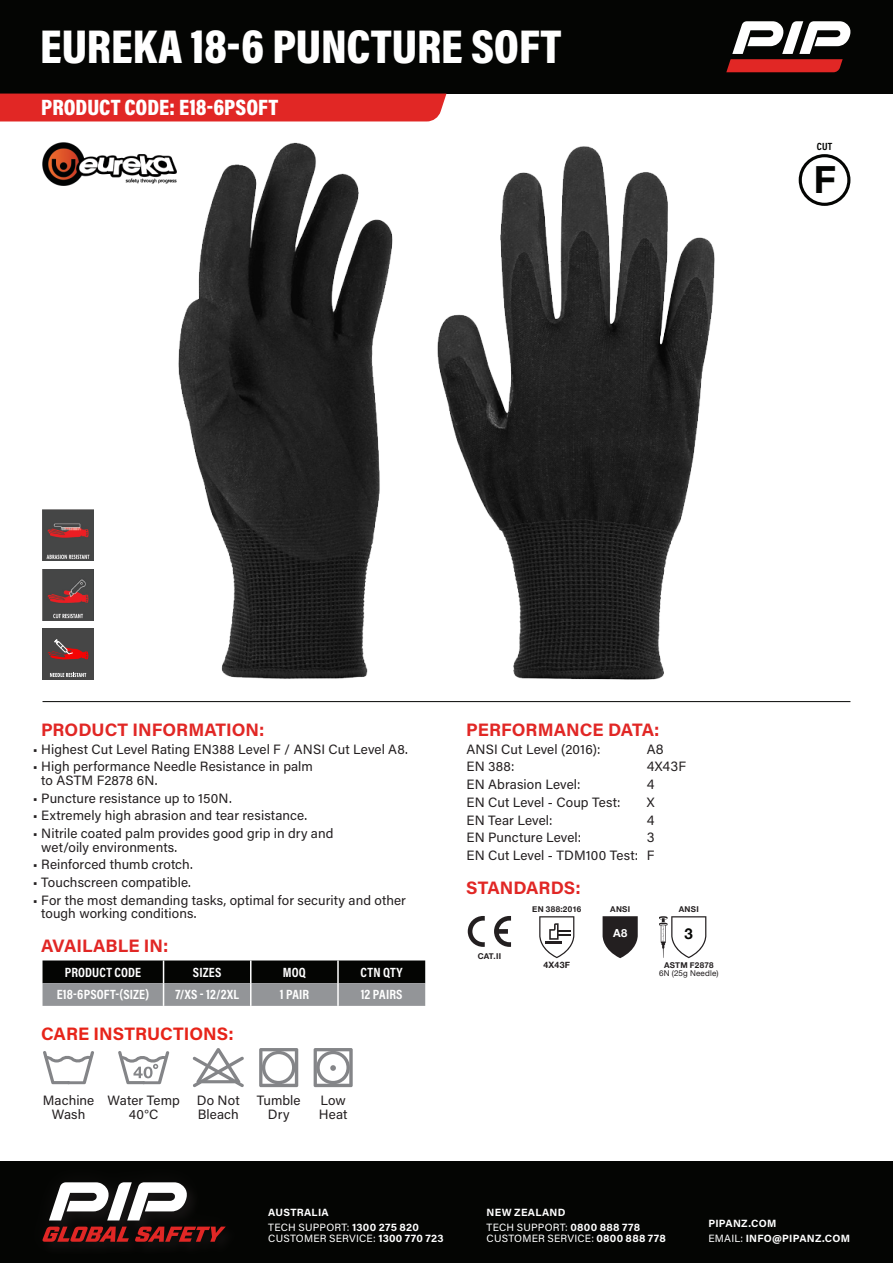
<style>
.page{position:relative;width:893px;height:1263px;background:#fff}
.page>*{position:absolute;margin:0;border:0;box-sizing:border-box;transform-origin:0 0}
.t1{font:900 48px "Acumin Pro Cond";letter-spacing:-.005em;color:#fff}
.t2{font:700 39px "Acumin Pro";color:#040503}
.t3{font:900 22.5px "Acumin Pro Cond";color:#fff}
.t4{font:700 18px "Acumin Pro";color:#e12725}
.t5{font:700 18px "Acumin Pro";color:#e72419}
.t6{font:700 15px "Helvetica Neue";color:#040503}
.t7{font:13.5px/13.5px "Acumin Pro";letter-spacing:.005em;color:#231f20}
.t8{font:700 13.5px "Acumin Pro Cond";letter-spacing:.01em;color:#fff}
.t9{font:700 11.1px "Helvetica Neue";color:#fff}
.t10{font:700 10.5px/14.7px "Acumin Pro";letter-spacing:.025em;color:#fff}
.t11{font:10.5px "Acumin Pro";letter-spacing:.02em;color:#fff}
.t12{font:700 10.5px "Acumin Pro Cond";color:#040503}
.t13{font:700 8.85px "Helvetica Neue";letter-spacing:.025em;color:#231f20}
.t14{font:700 8.1px "Helvetica Neue";letter-spacing:.03em;color:#231f20}
.t15{font:8.1px/7.6px "Helvetica Neue";letter-spacing:.025em;color:#231f20;text-align:center}
.s1{font-weight:700}
.s2{font-weight:400}
</style>
<div class="page">
<div style="left:0;top:1161px;width:893px;height:102px;background:#040503"></div>
<svg style="left:49px;top:1182px;width:139px;height:38px"></svg>
<svg style="left:42px;top:1226px;width:87px;height:16px"></svg>
<svg style="left:135px;top:1226px;width:91px;height:16px"></svg>
<div style="left:0;top:0;width:893px;height:94px;background:#040503"></div>
<svg style="left:726px;top:21px;width:125px;height:51px"></svg>
<div style="left:0;top:94px;width:446px;height:27px;background:#e12725"></div>
<svg style="left:799px;top:154px;width:51px;height:52px"></svg>
<img style="left:43px;top:143px;width:134px;height:42px">
<svg style="left:468px;top:916px;width:17px;height:31px"></svg>
<svg style="left:494px;top:916px;width:17px;height:31px"></svg>
<svg style="left:539px;top:916px;width:35px;height:42px"></svg>
<svg style="left:603px;top:916px;width:35px;height:42px"></svg>
<svg style="left:43px;top:960px;width:382px;height:46px;background:#505152"></svg>
<hr style="left:250px;top:960px;width:2px;height:23px;background:#fff">
<hr style="left:337px;top:960px;width:2px;height:23px;background:#fff">
<hr style="left:43px;top:701px;width:807px;height:1px;background:#040503">
<img style="left:178px;top:143px;width:537px;height:537px">
<img style="left:43px;top:510px;width:51px;height:51px">
<img style="left:43px;top:569px;width:51px;height:51px">
<div style="left:43px;top:629px;width:51px;height:51px;background:#464646"></div>
<svg style="left:50px;top:673px;width:36px;height:4px"></svg>
<svg style="left:48px;top:639px;width:41px;height:21px"></svg>
<svg style="left:659px;top:916px;width:47px;height:42px"></svg>
<svg style="left:43px;top:1051px;width:51px;height:33px"></svg>
<svg style="left:118px;top:1051px;width:51px;height:33px"></svg>
<svg style="left:193px;top:1048px;width:51px;height:39px"></svg>
<svg style="left:259px;top:1048px;width:39px;height:39px"></svg>
<svg style="left:314px;top:1048px;width:39px;height:39px"></svg>
<p class="t1" style="left:40px;top:15px;width:523px">EUREKA 18-6 PUNCTURE SOFT</p>
<p class="t3" style="left:41px;top:93px;width:238px">PRODUCT CODE: E18-6PSOFT</p>
<p class="t12" style="left:817px;top:139px;width:17px">CUT</p>
<p class="t2" style="left:813px;top:152px;width:24px">F</p>
<p class="t4" style="left:41px;top:717px;width:225px">PRODUCT INFORMATION:</p>
<p class="t4" style="left:466px;top:717px;width:195px">PERFORMANCE DATA:</p>
<p class="t7" style="left:33px;top:741px;width:377px">• Highest Cut Level Rating EN388 Level F / ANSI Cut Level A8.</p>
<p class="t7" style="left:41px;top:759px;width:273px;text-indent:-9px">• High performance Needle Resistance in palm to ASTM F2878 6N.</p>
<p class="t7" style="left:33px;top:790px;width:201px">• Puncture resistance up to 150N.</p>
<p class="t7" style="left:33px;top:808px;width:276px">• Extremely high abrasion and tear resistance.</p>
<p class="t7" style="left:41px;top:826px;width:294px;text-indent:-9px">• Nitrile coated palm provides good grip in dry and wet/oily environments.</p>
<p class="t7" style="left:33px;top:857px;width:162px">• Reinforced thumb crotch.</p>
<p class="t7" style="left:33px;top:875px;width:160px">• Touchscreen compatible.</p>
<p class="t7" style="left:41px;top:893px;width:366px;text-indent:-9px">• For the most demanding tasks, optimal for security and other tough working conditions.</p>
<p class="t4" style="left:41px;top:933px;width:129px">AVAILABLE IN:</p>
<p class="t8" style="left:65px;top:963px;width:78px">PRODUCT CODE</p>
<p class="t8" style="left:193px;top:963px;width:30px">SIZES</p>
<p class="t8" style="left:283px;top:963px;width:24px">MOQ</p>
<p class="t8" style="left:361px;top:963px;width:43px">CTN QTY</p>
<p class="t8" style="left:57px;top:986px;width:94px">E18-6PSOFT-(SIZE)</p>
<p class="t8" style="left:175px;top:986px;width:65px">7/XS - 12/2XL</p>
<p class="t8" style="left:280px;top:986px;width:31px">1 PAIR</p>
<p class="t8" style="left:361px;top:986px;width:43px">12 PAIRS</p>
<p class="t5" style="left:41px;top:1020px;width:194px">CARE INSTRUCTIONS:</p>
<p class="t7" style="left:43px;top:1093px;width:53px;text-align:center">Machine<br>Wash</p>
<p class="t7" style="left:108px;top:1093px;width:74px;text-align:center">Water Temp<br>40°C</p>
<p class="t7" style="left:197px;top:1093px;width:44px">Do Not<br>Bleach</p>
<p class="t7" style="left:257px;top:1093px;width:45px;text-align:center">Tumble<br>Dry</p>
<p class="t7" style="left:319px;top:1093px;width:30px">Low<br>Heat</p>
<p class="t7" style="left:467px;top:741px;width:135px">ANSI Cut Level (2016):</p>
<p class="t7" style="left:467px;top:759px;width:49px">EN 388:</p>
<p class="t7" style="left:467px;top:777px;width:115px">EN Abrasion Level:</p>
<p class="t7" style="left:467px;top:795px;width:155px">EN Cut Level - Coup Test:</p>
<p class="t7" style="left:467px;top:812px;width:87px">EN Tear Level:</p>
<p class="t7" style="left:467px;top:830px;width:116px">EN Puncture Level:</p>
<p class="t7" style="left:467px;top:848px;width:173px">EN Cut Level - TDM100 Test:</p>
<p class="t4" style="left:466px;top:875px;width:116px">STANDARDS:</p>
<p class="t14" style="left:478px;top:950px;width:25px">CAT.II</p>
<p class="t14" style="left:532px;top:903px;width:51px">EN 388:2016</p>
<p class="t13" style="left:543px;top:958px;width:28px">4X43F</p>
<p class="t14" style="left:610px;top:903px;width:21px">ANSI</p>
<p class="t9" style="left:613px;top:924px;width:16px">A8</p>
<p class="t7" style="left:647px;top:741px;width:18px">A8</p>
<p class="t7" style="left:647px;top:759px;width:41px">4X43F</p>
<p class="t7" style="left:647px;top:777px;width:9px">4</p>
<p class="t7" style="left:647px;top:795px;width:9px">X</p>
<p class="t7" style="left:647px;top:812px;width:9px">4</p>
<p class="t7" style="left:647px;top:830px;width:9px">3</p>
<p class="t7" style="left:647px;top:848px;width:9px">F</p>
<p class="t14" style="left:679px;top:903px;width:21px">ANSI</p>
<p class="t6" style="left:685px;top:921px;width:10px">3</p>
<p class="t15" style="left:659px;top:962px;width:61px"><span class="s1">ASTM F2878<br></span>6N (25g Needle)</p>
<p class="t10" style="left:268px;top:1205px;width:152px">AUSTRALIA<br><span class="s2">TECH SUPPORT:</span> 1300 275 820</p>
<p class="t11" style="left:268px;top:1231px;width:177px">CUSTOMER SERVICE: <span class="s1">1300 770 723</span></p>
<p class="t10" style="left:487px;top:1205px;width:155px">NEW ZEALAND<br><span class="s2">TECH SUPPORT:</span> 0800 888 778</p>
<p class="t11" style="left:487px;top:1231px;width:181px">CUSTOMER SERVICE: <span class="s1">0800 888 778</span></p>
<p class="t10" style="left:708px;top:1215px;width:143px">PIPANZ.COM<br><span class="s2">EMAIL:</span> INFO@PIPANZ.COM</p>
</div>
